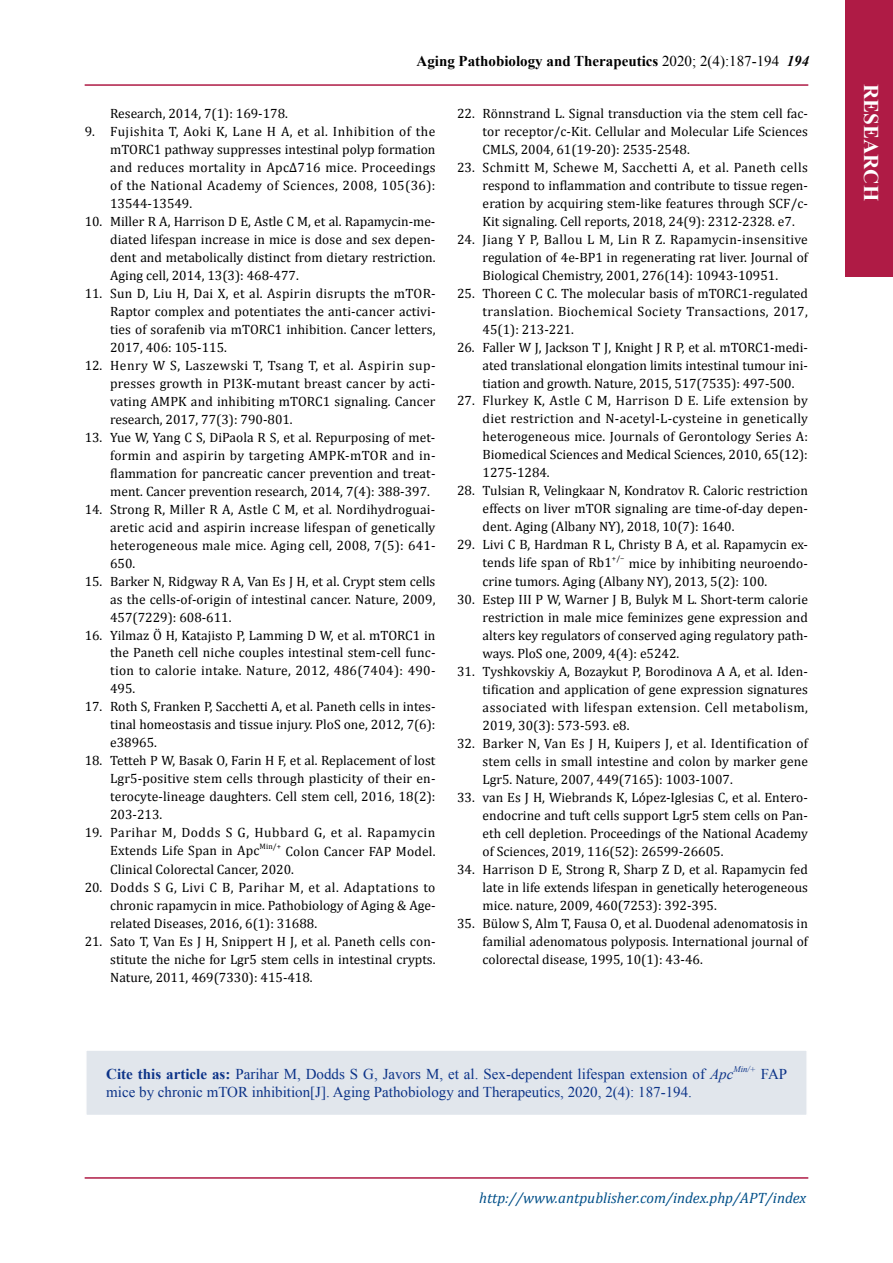
<style>
.page{position:relative;width:893px;height:1263px;background:#fff}
.page>*{position:absolute;margin:0;border:0;box-sizing:border-box;transform-origin:0 0}
.t1{font:700 21px "Times New Roman";color:#fff}
.t2{font:15px "Times New Roman";color:#0c3388}
.t3{font:700 15px "Times New Roman";color:#000}
.t4{font:italic 15px "Cambria";color:#004f88}
.t5{font:13.5px/18px "Cambria";color:#000;text-align:justify}
.t6{font:13.5px/18px "Cambria";letter-spacing:.04em;color:#000}
.t7{font:italic 8.7px "Times New Roman";color:#0c3388}
.t8{font:7.8px "Cambria";color:#000}
.s1{font-weight:400}
.s2{font-style:italic}
.s3{font-weight:700}
</style>
<div class="page">
<hr style="left:85px;top:84px;width:723px;height:2px;background:#af1b45">
<hr style="left:85px;top:1177px;width:723px;height:2px;background:#af1b45">
<div style="left:845px;top:0;width:48px;height:277px;background:#af1b45"></div>
<div style="left:85px;top:1049px;width:723px;height:67px;background:#e1e6ec;border:2px solid #fff"></div>
<p class="t3" style="left:416px;top:50px;width:394px">Aging Pathobiology and Therapeutics <span class="s1">2020; 2(4):187-194</span> <span class="s2">194</span></p>
<p class="t5" style="left:110px;top:104px;width:179px">Research, 2014, 7(1): 169-178.</p>
<p class="t5" style="left:110px;top:122px;width:327px;text-indent:-26px">9. Fujishita T, Aoki K, Lane H A, et al. Inhibition of the mTORC1 pathway suppresses intestinal polyp formation and reduces mortality in ApcΔ716 mice. Proceedings of the National Academy of Sciences, 2008, 105(36):<br>13544-13549.</p>
<p class="t5" style="left:110px;top:212px;width:327px;text-indent:-26px">10. Miller R A, Harrison D E, Astle C M, et al. Rapamycin‐me&shy;diated lifespan increase in mice is dose and sex depen&shy;dent and metabolically distinct from dietary restriction.<br>Aging cell, 2014, 13(3): 468-477.</p>
<p class="t5" style="left:110px;top:284px;width:327px;text-indent:-26px">11. Sun D, Liu H, Dai X, et al. Aspirin disrupts the mTOR-Raptor complex and potentiates the anti-cancer activi&shy;ties of sorafenib via mTORC1 inhibition. Cancer letters, 2017, 406: 105-115.</p>
<p class="t5" style="left:110px;top:356px;width:327px;text-indent:-26px">12. Henry W S, Laszewski T, Tsang T, et al. Aspirin sup&shy;presses growth in PI3K-mutant breast cancer by acti&shy;vating AMPK and inhibiting mTORC1 signaling. Cancer research, 2017, 77(3): 790-801.</p>
<p class="t5" style="left:110px;top:428px;width:327px;text-indent:-26px">13. Yue W, Yang C S, DiPaola R S, et al. Repurposing of met&shy;formin and aspirin by targeting AMPK-mTOR and in&shy;flammation for pancreatic cancer prevention and treat&shy;ment. Cancer prevention research, 2014, 7(4): 388-397.</p>
<p class="t5" style="left:110px;top:500px;width:327px;text-indent:-26px">14. Strong R, Miller R A, Astle C M, et al. Nordihydroguai&shy;aretic acid and aspirin increase lifespan of genetically heterogeneous male mice. Aging cell, 2008, 7(5): 641- 650.</p>
<p class="t5" style="left:110px;top:572px;width:327px;text-indent:-26px">15. Barker N, Ridgway R A, Van Es J H, et al. Crypt stem cells as the cells-of-origin of intestinal cancer. Nature, 2009, 457(7229): 608-611.</p>
<p class="t5" style="left:110px;top:626px;width:327px;text-indent:-26px">16. Yilmaz Ö H, Katajisto P, Lamming D W, et al. mTORC1 in the Paneth cell niche couples intestinal stem-cell func&shy;tion to calorie intake. Nature, 2012, 486(7404): 490- 495.</p>
<p class="t5" style="left:110px;top:698px;width:327px;text-indent:-26px">17. Roth S, Franken P, Sacchetti A, et al. Paneth cells in intes&shy;tinal homeostasis and tissue injury. PloS one, 2012, 7(6): e38965.</p>
<p class="t5" style="left:110px;top:752px;width:327px;text-indent:-26px">18. Tetteh P W, Basak O, Farin H F, et al. Replacement of lost Lgr5-positive stem cells through plasticity of their en&shy;terocyte-lineage daughters. Cell stem cell, 2016, 18(2):<br>203-213.</p>
<p class="t6" style="left:110px;top:824px;width:327px;text-indent:-26px">19. Parihar M, Dodds S G, Hubbard G, et al. Rapamycin<br>Extends Life Span in Apc</p>
<p class="t8" style="left:260px;top:842px;width:23px">Min/+</p>
<p class="t5" style="left:110px;top:842px;width:327px;text-indent:175px">Colon Cancer FAP Model.<br>Clinical Colorectal Cancer, 2020.</p>
<p class="t5" style="left:110px;top:878px;width:327px;text-indent:-26px">20. Dodds S G, Livi C B, Parihar M, et al. Adaptations to chronic rapamycin in mice. Pathobiology of Aging &amp; Age&shy;related Diseases, 2016, 6(1): 31688.</p>
<p class="t5" style="left:110px;top:932px;width:327px;text-indent:-26px">21. Sato T, Van Es J H, Snippert H J, et al. Paneth cells con&shy;stitute the niche for Lgr5 stem cells in intestinal crypts.<br>Nature, 2011, 469(7330): 415-418.</p>
<p class="t5" style="left:483px;top:104px;width:327px;text-indent:-26px">22. Rönnstrand L. Signal transduction via the stem cell fac&shy;tor receptor/c-Kit. Cellular and Molecular Life Sciences CMLS, 2004, 61(19-20): 2535-2548.</p>
<p class="t5" style="left:483px;top:158px;width:327px;text-indent:-26px">23. Schmitt M, Schewe M, Sacchetti A, et al. Paneth cells respond to inflammation and contribute to tissue regen&shy;eration by acquiring stem-like features through SCF/c-Kit signaling. Cell reports, 2018, 24(9): 2312-2328. e7.</p>
<p class="t5" style="left:483px;top:230px;width:327px;text-indent:-26px">24. Jiang Y P, Ballou L M, Lin R Z. Rapamycin-insensitive regulation of 4e-BP1 in regenerating rat liver. Journal of Biological Chemistry, 2001, 276(14): 10943-10951.</p>
<p class="t5" style="left:483px;top:284px;width:327px;text-indent:-26px">25. Thoreen C C. The molecular basis of mTORC1-regulated translation. Biochemical Society Transactions, 2017, 45(1): 213-221.</p>
<p class="t5" style="left:483px;top:338px;width:327px;text-indent:-26px">26. Faller W J, Jackson T J, Knight J R P, et al. mTORC1-medi&shy;ated translational elongation limits intestinal tumour ini&shy;tiation and growth. Nature, 2015, 517(7535): 497-500.</p>
<p class="t5" style="left:483px;top:392px;width:327px;text-indent:-26px">27. Flurkey K, Astle C M, Harrison D E. Life extension by diet restriction and N-acetyl-L-cysteine in genetically heterogeneous mice. Journals of Gerontology Series A:<br>Biomedical Sciences and Medical Sciences, 2010, 65(12):<br>1275-1284.</p>
<p class="t5" style="left:483px;top:482px;width:327px;text-indent:-26px">28. Tulsian R, Velingkaar N, Kondratov R. Caloric restriction effects on liver mTOR signaling are time-of-day depen&shy;dent. Aging (Albany NY), 2018, 10(7): 1640.</p>
<p class="t5" style="left:483px;top:536px;width:327px;text-indent:-26px">29. Livi C B, Hardman R L, Christy B A, et al. Rapamycin ex&shy;tends life span of Rb1</p>
<p class="t8" style="left:612px;top:554px;width:14px">+/−</p>
<p class="t5" style="left:483px;top:554px;width:327px;text-indent:146px">mice by inhibiting neuroendo&shy;crine tumors. Aging (Albany NY), 2013, 5(2): 100.</p>
<p class="t5" style="left:483px;top:590px;width:327px;text-indent:-26px">30. Estep III P W, Warner J B, Bulyk M L. Short-term calorie restriction in male mice feminizes gene expression and alters key regulators of conserved aging regulatory path&shy;ways. PloS one, 2009, 4(4): e5242.</p>
<p class="t5" style="left:483px;top:662px;width:327px;text-indent:-26px">31. Tyshkovskiy A, Bozaykut P, Borodinova A A, et al. Iden&shy;tification and application of gene expression signatures associated with lifespan extension. Cell metabolism, 2019, 30(3): 573-593. e8.</p>
<p class="t5" style="left:483px;top:734px;width:327px;text-indent:-26px">32. Barker N, Van Es J H, Kuipers J, et al. Identification of stem cells in small intestine and colon by marker gene Lgr5. Nature, 2007, 449(7165): 1003-1007.</p>
<p class="t5" style="left:483px;top:788px;width:327px;text-indent:-26px">33. van Es J H, Wiebrands K, López-Iglesias C, et al. Entero&shy;endocrine and tuft cells support Lgr5 stem cells on Pan&shy;eth cell depletion. Proceedings of the National Academy of Sciences, 2019, 116(52): 26599-26605.</p>
<p class="t5" style="left:483px;top:860px;width:327px;text-indent:-26px">34. Harrison D E, Strong R, Sharp Z D, et al. Rapamycin fed late in life extends lifespan in genetically heterogeneous mice. nature, 2009, 460(7253): 392-395.</p>
<p class="t5" style="left:483px;top:914px;width:327px;text-indent:-26px">35. Bülow S, Alm T, Fausa O, et al. Duodenal adenomatosis in familial adenomatous polyposis. International journal of colorectal disease, 1995, 10(1): 43-46.</p>
<p class="t2" style="left:106px;top:1064px;width:629px"><span class="s3">Cite this article as:</span> Parihar M, Dodds S G, Javors M, et al. Sex-dependent lifespan extension of <span class="s2">Apc</span></p>
<p class="t7" style="left:733px;top:1063px;width:24px">Min/+</p>
<p class="t2" style="left:761px;top:1064px;width:28px">FAP</p>
<p class="t2" style="left:106px;top:1082px;width:587px">mice by chronic mTOR inhibition[J]. Aging Pathobiology and Therapeutics, 2020, 2(4): 187-194.</p>
<p class="t4" style="left:479px;top:1187px;width:329px">http://www.antpublisher.com/index.php/APT/index</p>
<h1 class="t1" style="left:886px;top:84px;width:118px;rotate:90deg">RESEARCH</h1>
<h1 class="t1" style="left:884px;top:84px;width:32px;rotate:90deg">CA</h1>
</div>
